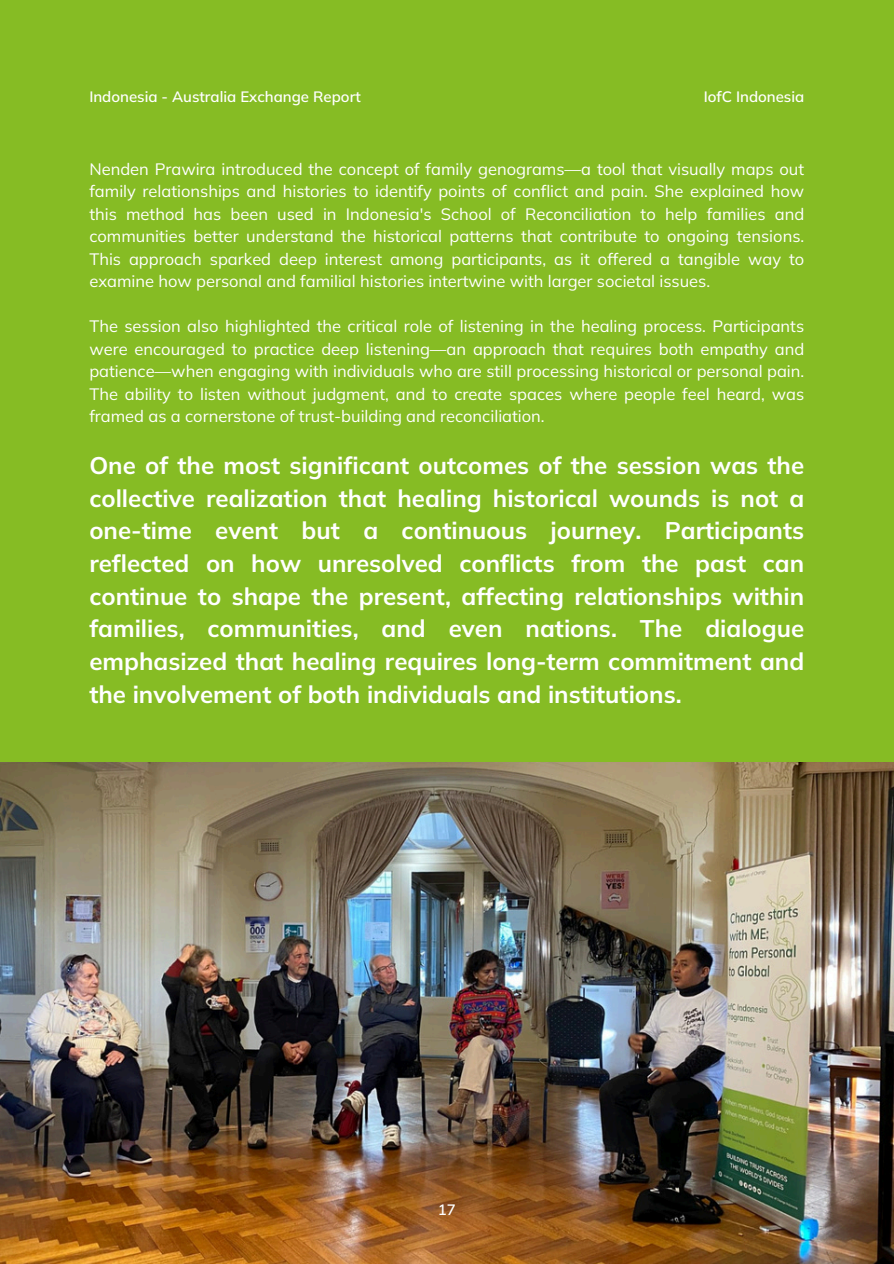
<style>
.page{position:relative;width:894px;height:1264px;background:#fff}
.page>*{position:absolute;margin:0;border:0;box-sizing:border-box;transform-origin:0 0}
.t1{font:700 24px/32.7px "Mulish";color:#fff;text-align:justify}
.t2{font:16.5px/22.5px "Mulish";color:#fff;text-align:justify}
.t3{font:600 15px "Mulish";color:#fff}
</style>
<div class="page">
<div style="left:0;top:0;width:893px;height:1263px;background:#86bc24"></div>
<img style="left:0;top:762px;width:893px;height:501px">
<h1 class="t3" style="left:89px;top:87px;width:273px">Indonesia - Australia Exchange Report</h1>
<p class="t3" style="left:703px;top:87px;width:102px">IofC Indonesia</p>
<h2 class="t2" style="left:89px;top:157px;width:716px">Nenden Prawira introduced the concept of family genograms—a tool that visually maps out family relationships and histories to identify points of conflict and pain. She explained how this method has been used in Indonesia's School of Reconciliation to help families and communities better understand the historical patterns that contribute to ongoing tensions.<br>This approach sparked deep interest among participants, as it offered a tangible way to examine how personal and familial histories intertwine with larger societal issues.</h2>
<p class="t2" style="left:89px;top:315px;width:716px">The session also highlighted the critical role of listening in the healing process. Participants were encouraged to practice deep listening—an approach that requires both empathy and patience—when engaging with individuals who are still processing historical or personal pain.<br>The ability to listen without judgment, and to create spaces where people feel heard, was framed as a cornerstone of trust-building and reconciliation.</p>
<p class="t1" style="left:89px;top:449px;width:716px">One of the most significant outcomes of the session was the collective realization that healing historical wounds is not a one-time event but a continuous journey. Participants reflected on how unresolved conflicts from the past can continue to shape the present, affecting relationships within families, communities, and even nations. The dialogue emphasized that healing requires long-term commitment and the involvement of both individuals and institutions.</p>
<p class="t3" style="left:437px;top:1199px;width:19px">17</p>
</div>
